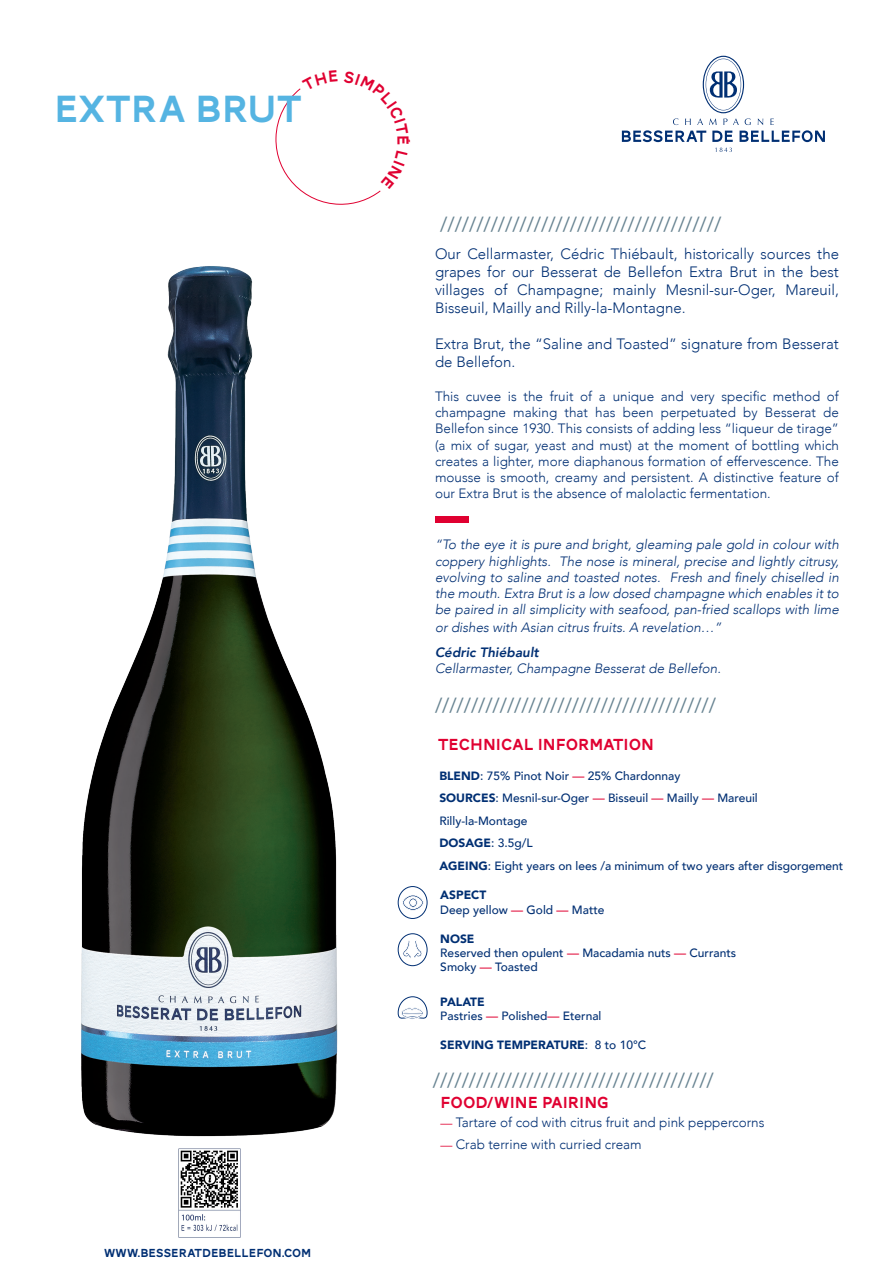
<style>
.page{position:relative;width:893px;height:1263px;background:#fff}
.page>*{position:absolute;margin:0;border:0;box-sizing:border-box;transform-origin:0 0}
.t1{font:39px "AW Conqueror Std Carved One";color:#55b4e2}
.t2{font:21px "Myriad Pro";color:#678391}
.t3{font:16.5px "AW Conqueror Std Carved One";color:#e00031}
.t4{font:300 15px/18px "Avenir";color:#002f73;text-align:justify}
.t5{font:300 13.5px/16.2px "Avenir";color:#002f73;text-align:justify}
.t6{font:italic 300 13.5px/16.2px "Avenir";color:#002f73;text-align:justify}
.t7{font:500 12px "Avenir";color:#002f73}
.t8{font:900 12px "Avenir";color:#002f73}
.t9{font:12px "AW Conqueror Std Carved One";color:#002f73}
.s1{font-weight:800}
.s2{font-weight:900}
.s3{color:#e00031}
.s4{font-weight:500}
.s5{font-size:12px;color:#e00031}
</style>
<div class="page">
<img style="left:81px;top:266px;width:257px;height:909px">
<svg style="left:622px;top:56px;width:203px;height:86px"></svg>
<svg style="left:715px;top:148px;width:17px;height:4px"></svg>
<div style="left:435px;top:516px;width:33px;height:7px;background:#e00031"></div>
<svg style="left:398px;top:886px;width:29px;height:32px"></svg>
<div style="left:398px;top:886px;width:29px;height:33px;border:1px solid #002f73;border-radius:50%"></div>
<svg style="left:402px;top:895px;width:22px;height:16px"></svg>
<svg style="left:398px;top:934px;width:29px;height:32px"></svg>
<div style="left:398px;top:933px;width:29px;height:33px;border:1px solid #002f73;border-radius:50%"></div>
<svg style="left:402px;top:940px;width:20px;height:19px"></svg>
<svg style="left:397px;top:996px;width:31px;height:23px"></svg>
<img style="left:179px;top:1148px;width:62px;height:89px">
<svg style="left:275px;top:88px;width:106px;height:117px"></svg>
<p class="t1" style="left:54px;top:88px;width:249px">EXTRA BRUT</p>
<p class="t9" style="left:104px;top:1247px;width:209px">WWW.BESSERATDEBELLEFON.COM</p>
<p class="t2" style="left:440px;top:211px;width:282px">///////////////////////////////////////</p>
<p class="t4" style="left:435px;top:245px;width:405px">Our Cellarmaster, Cédric Thiébault, historically sources the grapes for our Besserat de Bellefon Extra Brut in the best villages of Champagne; mainly Mesnil-sur-Oger, Mareuil, Bisseuil, Mailly and Rilly-la-Montagne.</p>
<p class="t4" style="left:435px;top:335px;width:405px">Extra Brut, the “Saline and Toasted” signature from Besserat de Bellefon.</p>
<p class="t5" style="left:435px;top:388px;width:405px">This cuvee is the fruit of a unique and very specific method of champagne making that has been perpetuated by Besserat de Bellefon since 1930. This consists of adding less “liqueur de tirage” (a mix of sugar, yeast and must) at the moment of bottling which creates a lighter, more diaphanous formation of effervescence. The mousse is smooth, creamy and persistent. A distinctive feature of our Extra Brut is the absence of malolactic fermentation.</p>
<p class="t6" style="left:435px;top:537px;width:405px">“To the eye it is pure and bright, gleaming pale gold in colour with coppery highlights. The nose is mineral, precise and lightly citrusy, evolving to saline and toasted notes. Fresh and finely chiselled in the mouth. Extra Brut is a low dosed champagne which enables it to be paired in all simplicity with seafood, pan-fried scallops with lime</p>
<p class="t6" style="left:435px;top:619px;width:288px">or dishes with Asian citrus fruits. A revelation…”</p>
<p class="t6" style="left:435px;top:644px;width:287px"><span class="s1">Cédric Thiébault<br></span>Cellarmaster, Champagne Besserat de Bellefon.</p>
<p class="t2" style="left:435px;top:692px;width:282px">///////////////////////////////////////</p>
<p class="t3" style="left:438px;top:736px;width:217px">TECHNICAL INFORMATION</p>
<p class="t7" style="left:439px;top:765px;width:242px"><span class="s2">BLEND</span>: 75% Pinot Noir <span class="s3">—</span> 25% Chardonnay</p>
<p class="t7" style="left:439px;top:788px;width:320px"><span class="s2">SOURCES</span>: Mesnil-sur-Oger <span class="s3">—</span> Bisseuil <span class="s3">—</span> Mailly <span class="s3">—</span> Mareuil</p>
<p class="t7" style="left:439px;top:810px;width:90px">Rilly-la-Montage</p>
<p class="t7" style="left:439px;top:833px;width:95px"><span class="s2">DOSAGE</span>: 3.5g/L</p>
<p class="t7" style="left:439px;top:855px;width:405px"><span class="s2">AGEING</span>: Eight years on lees /a minimum of two years after disgorgement</p>
<p class="t8" style="left:440px;top:885px;width:48px">ASPECT</p>
<p class="t7" style="left:440px;top:899px;width:166px">Deep yellow <span class="s3">—</span> Gold <span class="s3">—</span> Matte</p>
<p class="t8" style="left:440px;top:928px;width:36px">NOSE</p>
<p class="t7" style="left:440px;top:942px;width:297px">Reserved then opulent <span class="s3">—</span> Macadamia nuts <span class="s3">—</span> Currants</p>
<p class="t7" style="left:440px;top:957px;width:99px">Smoky <span class="s3">—</span> Toasted</p>
<p class="t8" style="left:440px;top:991px;width:46px">PALATE</p>
<p class="t7" style="left:440px;top:1005px;width:163px">Pastries <span class="s3">—</span> Polished<span class="s3">—</span> Eternal</p>
<p class="t8" style="left:440px;top:1034px;width:207px">SERVING TEMPERATURE<span class="s4">: 8 to 10°C</span></p>
<p class="t2" style="left:433px;top:1067px;width:282px">///////////////////////////////////////</p>
<p class="t3" style="left:441px;top:1094px;width:170px">FOOD/WINE PAIRING</p>
<p class="t5" style="left:441px;top:1114px;width:325px"><span class="s5">—</span> Tartare of cod with citrus fruit and pink peppercorns</p>
<p class="t5" style="left:441px;top:1136px;width:203px"><span class="s5">—</span> Crab terrine with curried cream</p>
</div>
